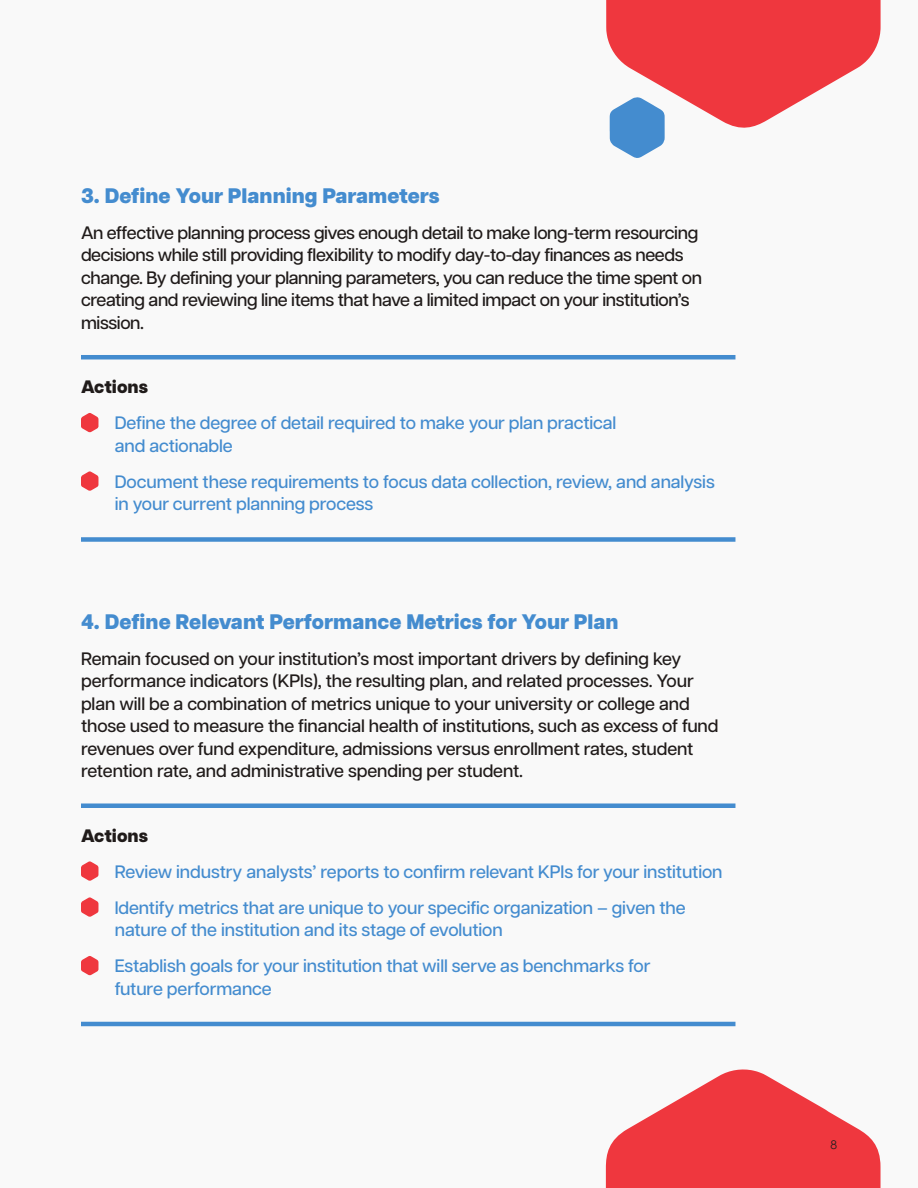
<style>
.page{position:relative;width:918px;height:1188px;background:#f9f9f9}
.page>*{position:absolute;margin:0;border:0;box-sizing:border-box;transform-origin:0 0}
.Sub_small__blue_14pt{font:800 21px "Articulat CF";color:#448ccf}
.Body{font:500 18px/22.5px "Articulat CF";letter-spacing:-.015em;color:#201b1a}
.Body_Bullets{font:500 18px/22.5px "Articulat CF";letter-spacing:-.005em;color:#448ccf}
.Sub_Sub_-_blk_12pt{font:800 18px "Articulat CF";color:#201b1a}
.t1{font:12px "Century Gothic";color:#231f20}
</style>
<div class="page">
<svg style="left:606px;top:0;width:275px;height:158px"></svg>
<svg style="left:606px;top:1069px;width:275px;height:119px"></svg>
<hr style="left:81px;top:355px;width:654px;height:4px;background:#448ccf">
<div style="left:81px;top:537px;width:654px;height:5px;background:#448ccf"></div>
<div style="left:81px;top:803px;width:654px;height:5px;background:#448ccf"></div>
<hr style="left:81px;top:1022px;width:654px;height:4px;background:#448ccf">
<svg style="left:81px;top:413px;width:18px;height:19px"></svg>
<svg style="left:81px;top:471px;width:18px;height:20px"></svg>
<svg style="left:81px;top:861px;width:18px;height:20px"></svg>
<svg style="left:81px;top:897px;width:18px;height:20px"></svg>
<svg style="left:81px;top:956px;width:18px;height:19px"></svg>
<p class="Sub_small__blue_14pt" style="left:81px;top:183px;width:360px">3. Define Your Planning Parameters</p>
<p class="Body" style="left:81px;top:222px;width:623px">An effective planning process gives enough detail to make long-term resourcing decisions while still providing flexibility to modify day-to-day finances as needs change. By defining your planning parameters, you can reduce the time spent on creating and reviewing line items that have a limited impact on your institution’s mission.</p>
<p class="Sub_Sub_-_blk_12pt" style="left:81px;top:376px;width:68px">Actions</p>
<p class="Body_Bullets" style="left:115px;top:412px;width:503px">Define the degree of detail required to make your plan practical and actionable</p>
<p class="Body_Bullets" style="left:115px;top:471px;width:602px">Document these requirements to focus data collection, review, and analysis in your current planning process</p>
<p class="Sub_small__blue_14pt" style="left:81px;top:609px;width:539px">4. Define Relevant Performance Metrics for Your Plan</p>
<p class="Body" style="left:81px;top:648px;width:639px">Remain focused on your institution’s most important drivers by defining key performance indicators (KPIs), the resulting plan, and related processes. Your plan will be a combination of metrics unique to your university or college and those used to measure the financial health of institutions, such as excess of fund revenues over fund expenditure, admissions versus enrollment rates, student retention rate, and administrative spending per student.</p>
<p class="Sub_Sub_-_blk_12pt" style="left:81px;top:825px;width:68px">Actions</p>
<p class="Body_Bullets" style="left:115px;top:861px;width:609px">Review industry analysts’ reports to confirm relevant KPIs for your institution</p>
<p class="Body_Bullets" style="left:115px;top:897px;width:572px">Identify metrics that are unique to your specific organization – given the nature of the institution and its stage of evolution</p>
<p class="Body_Bullets" style="left:115px;top:955px;width:537px">Establish goals for your institution that will serve as benchmarks for future performance</p>
<p class="t1" style="left:831px;top:1137px;width:8px">8</p>
</div>
